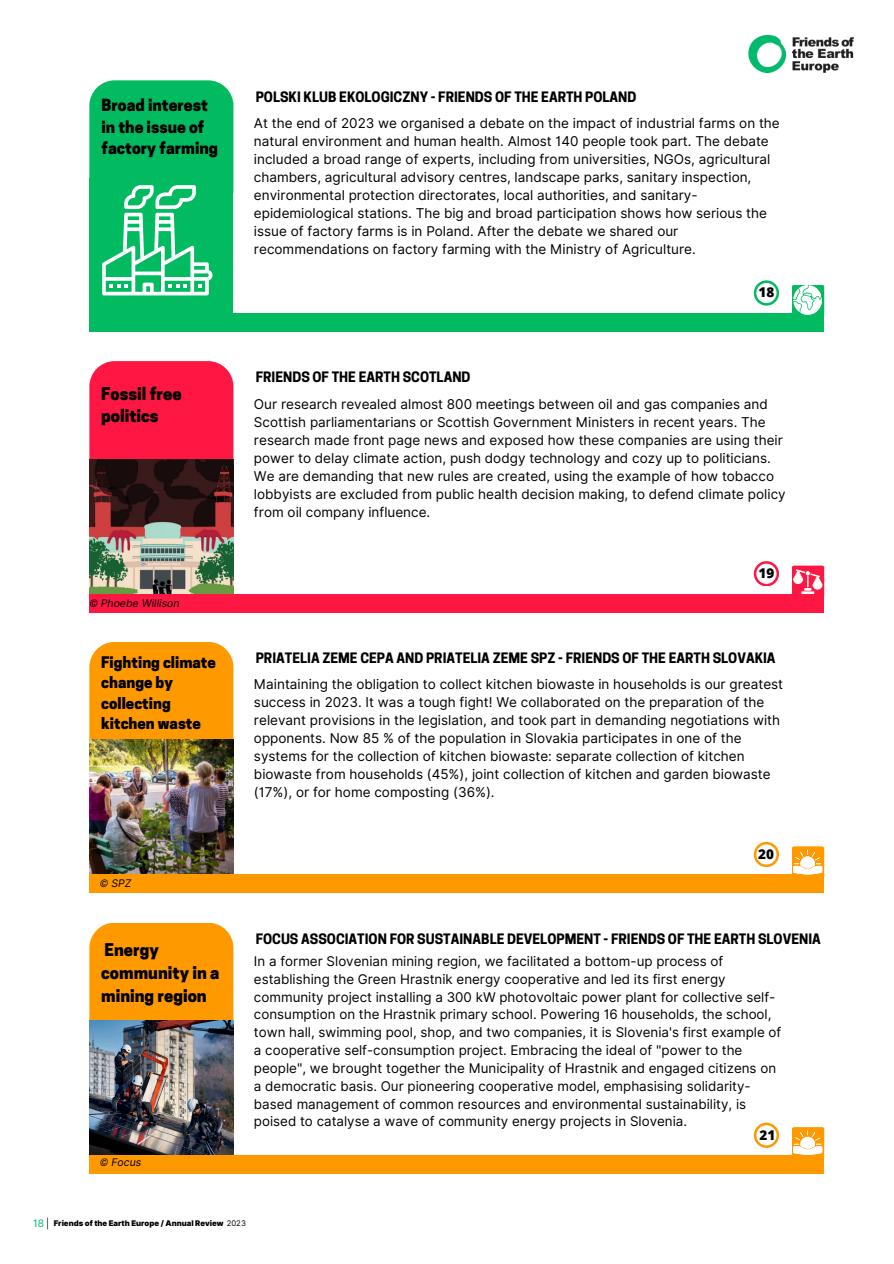
<style>
.page{position:relative;width:894px;height:1264px;background:#fff}
.page>*{position:absolute;margin:0;border:0;box-sizing:border-box;transform-origin:0 0}
.t1{font:800 16.5px/22.5px "Cooper Hewitt";color:#000}
.t2{font:800 15.75px/21.3px "Cooper Hewitt";color:#000}
.t3{font:800 15px/20.2px "Cooper Hewitt";color:#000}
.t4{font:13.5px/18px "Inter";color:#000}
.t5{font:700 13.5px "Cooper Hewitt";color:#000}
.t6{font:800 13.5px "Open Sans";color:#000}
.t7{font:13.35px/17.9px "Inter";color:#000}
.t8{font:italic 10.5px "Inter";color:#000}
.t9{font:10.35px "Inter";color:#02bb6e}
.t10{font:900 7.8px "Inter";color:#000}
.s1{font-weight:400}
</style>
<div class="page">
<img style="left:748px;top:35px;width:105px;height:38px">
<div style="left:89px;top:361px;width:144px;height:135px;background:#ff1744;border-radius:25px"></div>
<img style="left:89px;top:459px;width:144px;height:134px">
<div style="left:89px;top:593px;width:735px;height:19px;background:#ff1744"></div>
<svg style="left:753px;top:561px;width:25px;height:25px"></svg>
<div style="left:791px;top:565px;width:33px;height:33px;background:#ff1744;border-radius:2px"></div>
<div style="left:89px;top:642px;width:144px;height:134px;background:#f90;border-radius:25px"></div>
<img style="left:89px;top:739px;width:144px;height:135px">
<div style="left:89px;top:874px;width:735px;height:19px;background:#f90"></div>
<svg style="left:753px;top:842px;width:25px;height:24px"></svg>
<div style="left:791px;top:846px;width:33px;height:32px;background:#f90;border-radius:2px"></div>
<div style="left:89px;top:922px;width:144px;height:135px;background:#f90;border-radius:25px"></div>
<img style="left:89px;top:1020px;width:144px;height:135px">
<div style="left:89px;top:1155px;width:735px;height:19px;background:#f90"></div>
<svg style="left:753px;top:1122px;width:25px;height:25px"></svg>
<div style="left:791px;top:1127px;width:33px;height:32px;background:#f90;border-radius:2px"></div>
<svg style="left:793px;top:569px;width:29px;height:25px"></svg>
<svg style="left:793px;top:849px;width:29px;height:25px"></svg>
<svg style="left:793px;top:1130px;width:29px;height:24px"></svg>
<svg style="left:47px;top:1217px;width:1px;height:12px"></svg>
<div style="left:89px;top:178px;width:144px;height:138px;background:#02bb60"></div>
<div style="left:89px;top:80px;width:144px;height:135px;background:#02bb60;border-radius:25px"></div>
<div style="left:89px;top:313px;width:735px;height:19px;background:#02bb60"></div>
<svg style="left:753px;top:280px;width:25px;height:25px"></svg>
<div style="left:791px;top:285px;width:33px;height:32px;background:#02bb60;border-radius:2px"></div>
<svg style="left:102px;top:185px;width:110px;height:110px"></svg>
<img style="left:793px;top:286px;width:28px;height:28px">
<p class="t2" style="left:101px;top:97px;width:118px">Broad interest in the issue of factory farming</p>
<h1 class="t5" style="left:256px;top:91px;width:382px">POLSKI KLUB EKOLOGICZNY - FRIENDS OF THE EARTH POLAND</h1>
<p class="t4" style="left:254px;top:114px;width:527px">At the end of 2023 we organised a debate on the impact of industrial farms on the natural environment and human health. Almost 140 people took part. The debate included a broad range of experts, including from universities, NGOs, agricultural chambers, agricultural advisory centres, landscape parks, sanitary inspection, environmental protection directorates, local authorities, and sanitary&shy;epidemiological stations. The big and broad participation shows how serious the issue of factory farms is in Poland. After the debate we shared our recommendations on factory farming with the Ministry of Agriculture.</p>
<h4 class="t6" style="left:758px;top:282px;width:17px">18</h4>
<p class="t1" style="left:101px;top:384px;width:82px">Fossil free politics</p>
<p class="t8" style="left:89px;top:597px;width:92px">© Phoebe Willison</p>
<h2 class="t3" style="left:101px;top:654px;width:116px">Fighting climate change by collecting kitchen waste</h2>
<h3 class="t8" style="left:100px;top:877px;width:33px">© SPZ</h3>
<p class="t1" style="left:101px;top:941px;width:120px">Energy community in a mining region</p>
<h2 class="t8" style="left:100px;top:1156px;width:43px">© Focus</h2>
<h1 class="t5" style="left:256px;top:372px;width:216px">FRIENDS OF THE EARTH SCOTLAND</h1>
<p class="t4" style="left:254px;top:394px;width:533px">Our research revealed almost 800 meetings between oil and gas companies and Scottish parliamentarians or Scottish Government Ministers in recent years. The research made front page news and exposed how these companies are using their power to delay climate action, push dodgy technology and cozy up to politicians.<br>We are demanding that new rules are created, using the example of how tobacco lobbyists are excluded from public health decision making, to defend climate policy from oil company influence.</p>
<h5 class="t6" style="left:758px;top:563px;width:17px">19</h5>
<p class="t5" style="left:256px;top:653px;width:521px">PRIATELIA ZEME CEPA AND PRIATELIA ZEME SPZ - FRIENDS OF THE EARTH SLOVAKIA</p>
<p class="t4" style="left:254px;top:675px;width:530px">Maintaining the obligation to collect kitchen biowaste in households is our greatest success in 2023. It was a tough fight! We collaborated on the preparation of the relevant provisions in the legislation, and took part in demanding negotiations with opponents. Now 85 % of the population in Slovakia participates in one of the systems for the collection of kitchen biowaste: separate collection of kitchen biowaste from households (45%), joint collection of kitchen and garden biowaste (17%), or for home composting (36%).</p>
<p class="t6" style="left:758px;top:844px;width:17px">20</p>
<h1 class="t5" style="left:256px;top:933px;width:566px">FOCUS ASSOCIATION FOR SUSTAINABLE DEVELOPMENT - FRIENDS OF THE EARTH SLOVENIA</h1>
<p class="t7" style="left:254px;top:952px;width:528px">In a former Slovenian mining region, we facilitated a bottom-up process of establishing the Green Hrastnik energy cooperative and led its first energy community project installing a 300 kW photovoltaic power plant for collective self&shy;consumption on the Hrastnik primary school. Powering 16 households, the school, town hall, swimming pool, shop, and two companies, it is Slovenia's first example of a cooperative self-consumption project. Embracing the ideal of "power to the people", we brought together the Municipality of Hrastnik and engaged citizens on a democratic basis. Our pioneering cooperative model, emphasising solidarity&shy;based management of common resources and environmental sustainability, is poised to catalyse a wave of community energy projects in Slovenia.</p>
<p class="t6" style="left:759px;top:1125px;width:17px">21</p>
<h3 class="t9" style="left:33px;top:1216px;width:12px">18</h3>
<h2 class="t10" style="left:54px;top:1218px;width:194px">Friends of the Earth Europe / Annual Review <span class="s1">2023</span></h2>
</div>
